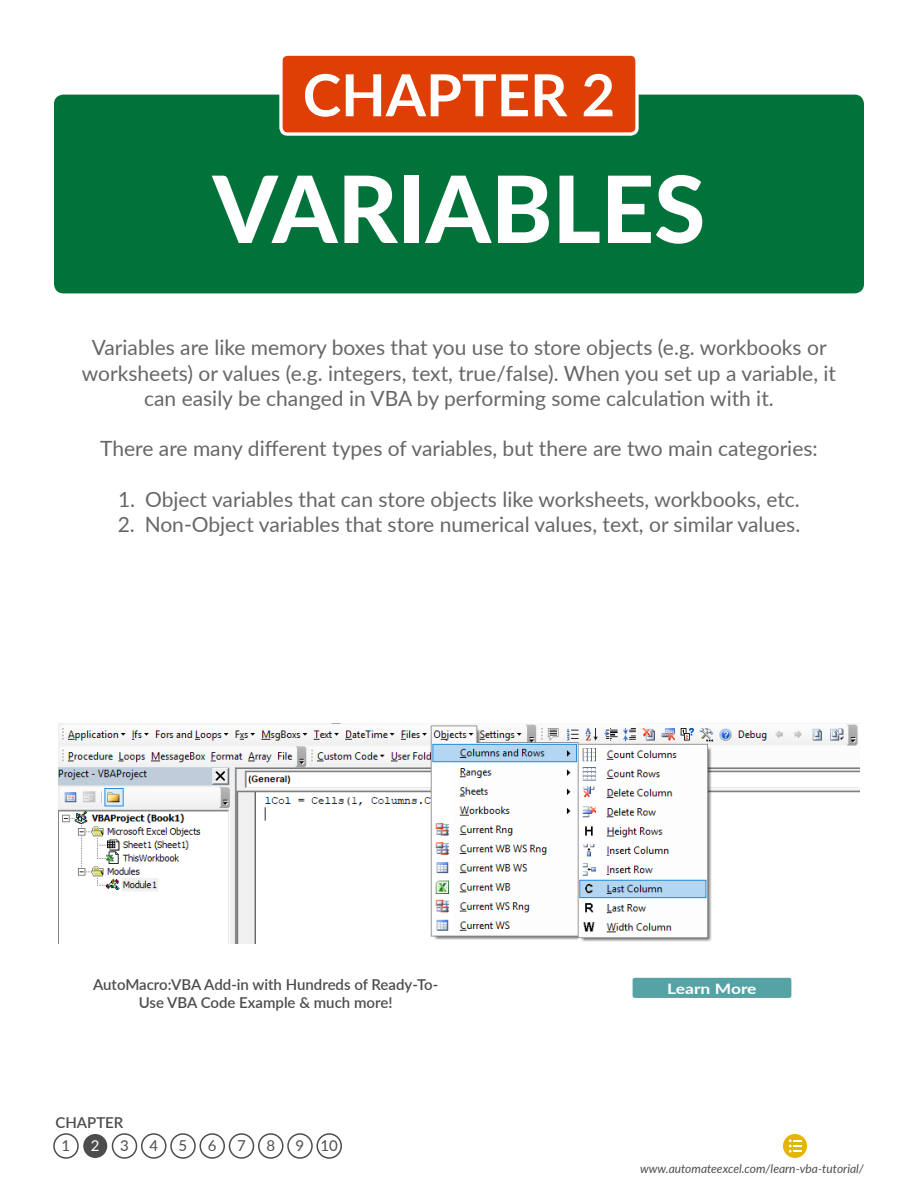
<style>
.page{position:relative;width:918px;height:1188px;background:#fff}
.page>*{position:absolute;margin:0;border:0;box-sizing:border-box;transform-origin:0 0}
.t1{font:800 92.85px "Lato";color:#fff}
.t2{font:700 58.05px "Lato";color:#fff}
.t3{font:21px/25.2px "Lato";color:#666;text-align:center}
.t4{font:600 15px/18px "Lato";color:#4d4d4d;text-align:center}
.t5{font:15px "Lato";color:#4d4d4d}
.t6{font:15px "Lato";color:#fff}
.t7{font:700 14.4px "Lato";color:#fff;scale:1.21 1}
.t8{font:italic 12px "Lato";color:#4d4d4d}
</style>
<div class="page">
<div style="left:53px;top:1133px;width:26px;height:26px;border:2px solid #4d4d4d;border-radius:50%"></div>
<div style="left:83px;top:1134px;width:24px;height:24px;background:#4d4d4d;border-radius:50%"></div>
<div style="left:112px;top:1133px;width:25px;height:26px;border:2px solid #4d4d4d;border-radius:50%"></div>
<div style="left:141px;top:1133px;width:25px;height:26px;border:2px solid #4d4d4d;border-radius:50%"></div>
<div style="left:170px;top:1133px;width:26px;height:26px;border:2px solid #4d4d4d;border-radius:50%"></div>
<div style="left:200px;top:1133px;width:25px;height:26px;border:2px solid #4d4d4d;border-radius:50%"></div>
<div style="left:229px;top:1133px;width:25px;height:26px;border:2px solid #4d4d4d;border-radius:50%"></div>
<div style="left:258px;top:1133px;width:26px;height:26px;border:2px solid #4d4d4d;border-radius:50%"></div>
<div style="left:287px;top:1133px;width:26px;height:26px;border:2px solid #4d4d4d;border-radius:50%"></div>
<div style="left:316px;top:1133px;width:26px;height:26px;border:2px solid #4d4d4d;border-radius:50%"></div>
<div style="left:783px;top:1134px;width:24px;height:24px;background:#e3b505;border-radius:50%"></div>
<svg style="left:789px;top:1139px;width:12px;height:14px"></svg>
<div style="left:54px;top:95px;width:810px;height:198px;background:#02723b;border-radius:9px"></div>
<div style="left:281px;top:54px;width:356px;height:80px;background:#df3f05;border-radius:6px"></div>
<div style="left:279px;top:52px;width:360px;height:84px;border:3px solid #fff;border-radius:6px"></div>
<img style="left:58px;top:724px;width:802px;height:220px">
<div style="left:633px;top:978px;width:158px;height:20px;background:#56a3a6;border-radius:2px"></div>
<h2 class="t2" style="left:303px;top:52px;width:314px">CHAPTER 2</h2>
<h1 class="t1" style="left:213px;top:140px;width:494px">VARIABLES</h1>
<p class="t3" style="left:82px;top:334px;width:756px">Variables are like memory boxes that you use to store objects (e.g. workbooks or worksheets) or values (e.g. integers, text, true/false). When you set up a variable, it can easily be changed in VBA by performing some calculation with it.</p>
<p class="t3" style="left:100px;top:435px;width:719px">There are many different types of variables, but there are two main categories:</p>
<p class="t3" style="left:118px;top:485px;width:683px">1. Object variables that can store objects like worksheets, workbooks, etc.</p>
<p class="t3" style="left:118px;top:511px;width:684px">2. Non-Object variables that store numerical values, text, or similar values.</p>
<p class="t4" style="left:93px;top:975px;width:347px">AutoMacro:VBA Add-in with Hundreds of Ready-To-<br>Use VBA Code Example &amp; much more!</p>
<p class="t7" style="left:667px;top:978px;width:75px">Learn More</p>
<p class="t4" style="left:55px;top:1113px;width:69px">CHAPTER</p>
<p class="t5" style="left:62px;top:1135px;width:10px">1</p>
<p class="t6" style="left:91px;top:1135px;width:10px">2</p>
<p class="t5" style="left:120px;top:1135px;width:10px">3</p>
<p class="t5" style="left:149px;top:1135px;width:10px">4</p>
<p class="t5" style="left:179px;top:1135px;width:10px">5</p>
<p class="t5" style="left:208px;top:1135px;width:10px">6</p>
<p class="t5" style="left:237px;top:1135px;width:10px">7</p>
<p class="t5" style="left:266px;top:1135px;width:10px">8</p>
<p class="t5" style="left:296px;top:1135px;width:44px">9 10</p>
<p class="t8" style="left:640px;top:1160px;width:225px">www.automateexcel.com/learn-vba-tutorial/</p>
</div>
